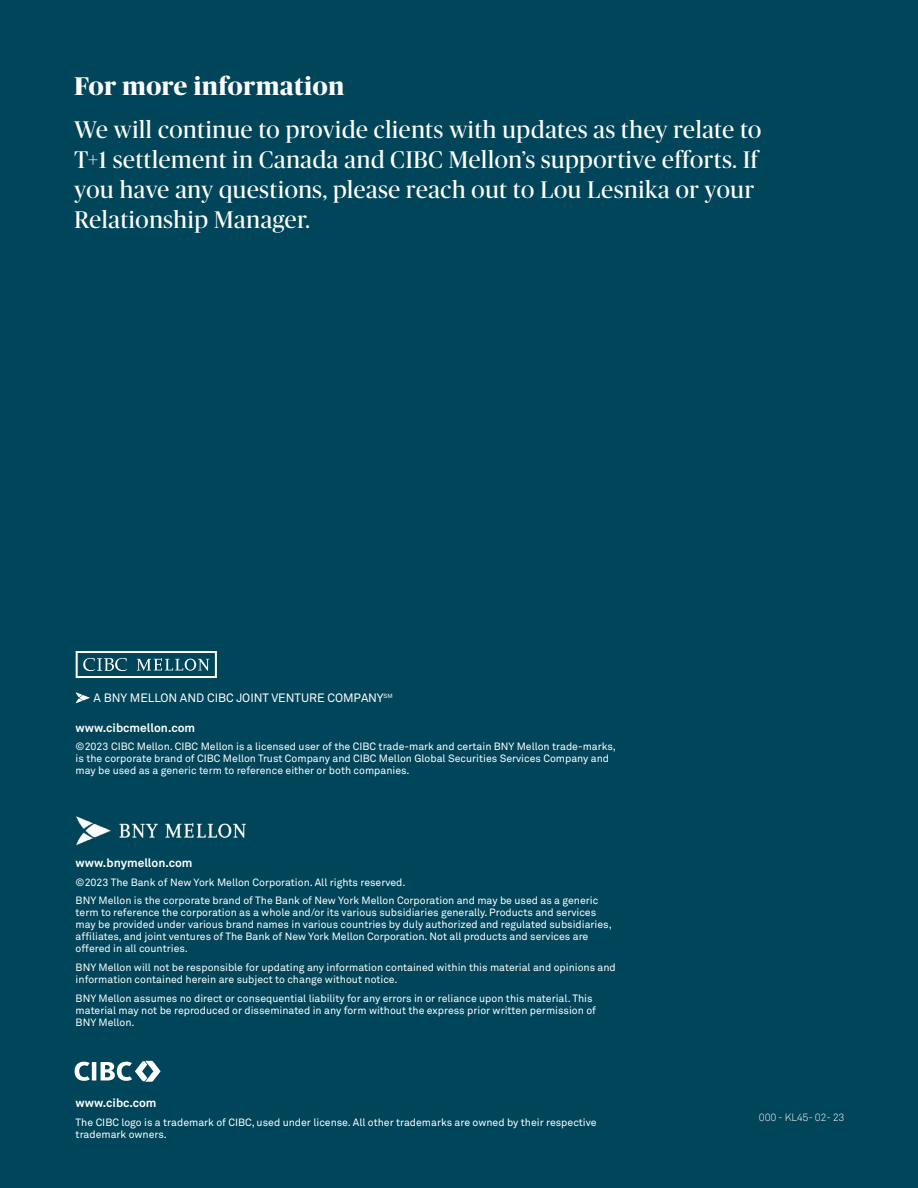
<style>
.page{position:relative;width:918px;height:1188px;background:#00455a}
.page>*{position:absolute;margin:0;border:0;box-sizing:border-box;transform-origin:0 0}
.t1{font:700 25.5px "Publico Banner";letter-spacing:.03em;color:#fff}
.t2{font:24px/30px "Publico Banner";letter-spacing:.03em;color:#fff}
.t3{font:700 12px "Akkurat Pro";color:#fff}
.t4{font:12px "Akkurat Pro";color:#fff}
.t5{font:10.5px/12px "Akkurat Pro";color:#fff}
.Profile_BODY_COPY{font:300 10.5px "Akkurat Pro";letter-spacing:-.02em;color:#fff}
</style>
<div class="page">
<img style="left:76px;top:816px;width:170px;height:30px">
<svg style="left:75px;top:1061px;width:86px;height:21px"></svg>
<svg style="left:76px;top:692px;width:14px;height:11px"></svg>
<div style="left:76px;top:651px;width:141px;height:27px;border:2px solid #fff"></div>
<svg style="left:83px;top:658px;width:44px;height:13px"></svg>
<svg style="left:137px;top:658px;width:72px;height:13px"></svg>
<p class="t1" style="left:75px;top:68px;width:271px">For more information</p>
<p class="t2" style="left:75px;top:114px;width:688px">We will continue to provide clients with updates as they relate to T+1 settlement in Canada and CIBC Mellon’s supportive efforts. If you have any questions, please reach out to Lou Lesnika or your Relationship Manager.</p>
<p class="t4" style="left:94px;top:691px;width:301px">A BNY MELLON AND CIBC JOINT VENTURE COMPANY<sup>SM</sup></p>
<p class="t3" style="left:76px;top:720px;width:121px">www.cibcmellon.com</p>
<p class="t5" style="left:76px;top:741px;width:542px">©2023 CIBC Mellon. CIBC Mellon is a licensed user of the CIBC trade-mark and certain BNY Mellon trade-marks, is the corporate brand of CIBC Mellon Trust Company and CIBC Mellon Global Securities Services Company and may be used as a generic term to reference either or both companies.</p>
<p class="t3" style="left:76px;top:855px;width:118px">www.bnymellon.com</p>
<p class="t5" style="left:76px;top:876px;width:331px">©2023 The Bank of New York Mellon Corporation. All rights reserved.</p>
<p class="t5" style="left:76px;top:895px;width:538px">BNY Mellon is the corporate brand of The Bank of New York Mellon Corporation and may be used as a generic term to reference the corporation as a whole and/or its various subsidiaries generally. Products and services may be provided under various brand names in various countries by duly authorized and regulated subsidiaries, affiliates, and joint ventures of The Bank of New York Mellon Corporation. Not all products and services are offered in all countries.</p>
<p class="t5" style="left:76px;top:962px;width:542px">BNY Mellon will not be responsible for updating any information contained within this material and opinions and information contained herein are subject to change without notice.</p>
<p class="t5" style="left:76px;top:992px;width:522px">BNY Mellon assumes no direct or consequential liability for any errors in or reliance upon this material. This material may not be reproduced or disseminated in any form without the express prior written permission of<br>BNY Mellon.</p>
<p class="t3" style="left:76px;top:1096px;width:82px">www.cibc.com</p>
<p class="t5" style="left:76px;top:1117px;width:522px">The CIBC logo is a trademark of CIBC, used under license. All other trademarks are owned by their respective trademark owners.</p>
<p class="Profile_BODY_COPY" style="left:759px;top:1111px;width:87px">000 - KL45- 02- 23</p>
</div>
